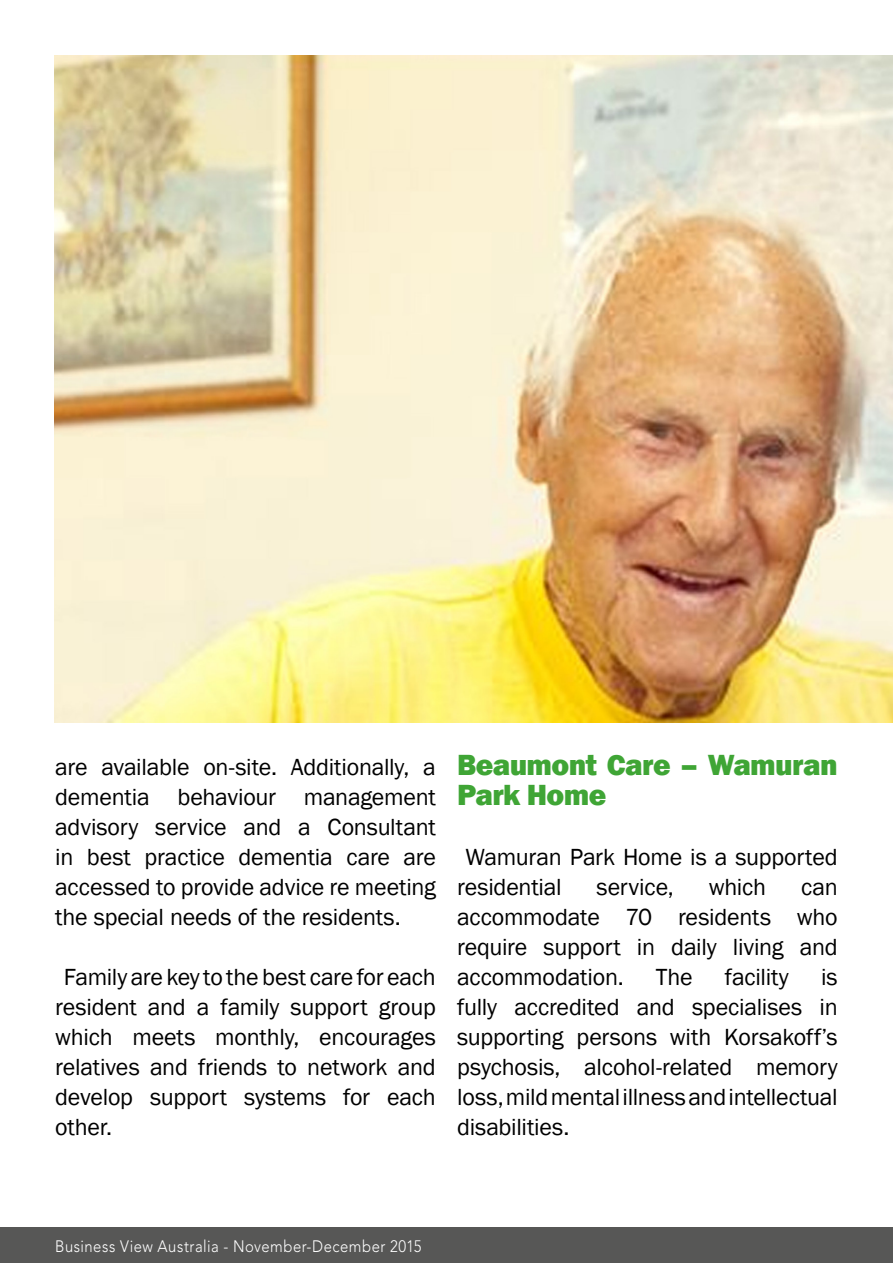
<style>
.page{position:relative;width:893px;height:1263px;background:#fff}
.page>*{position:absolute;margin:0;border:0;box-sizing:border-box;transform-origin:0 0}
.t1{font:800 30px/30px "Franklin Gothic";letter-spacing:-.02em;color:#3fa535}
.t2{font:24px/30px "Franklin Gothic";letter-spacing:-.01em;color:#000;text-align:justify}
.t3{font:300 16.5px "Avenir LT Std";letter-spacing:.035em;color:#fff;scale:.9 1}
</style>
<div class="page">
<div style="left:0;top:1228px;width:893px;height:35px;background:#575756"></div>
<img style="left:54px;top:55px;width:839px;height:667px">
<p class="t2" style="left:55px;top:753px;width:382px">are available on-site. Additionally, a dementia behaviour management advisory service and a Consultant in best practice dementia care are accessed to provide advice re meeting the special needs of the residents.</p>
<p class="t2" style="left:55px;top:963px;width:382px;text-indent:8px">Family are key to the best care for each resident and a family support group which meets monthly, encourages relatives and friends to network and develop support systems for each other.</p>
<p class="t1" style="left:457px;top:750px;width:382px">Beaumont Care – Wamuran<br>Park Home</p>
<p class="t2" style="left:457px;top:843px;width:382px;text-indent:8px">Wamuran Park Home is a supported residential</p>
<p class="t2" style="left:597px;top:873px;width:79px">service,</p>
<p class="t2" style="left:709px;top:873px;width:59px">which</p>
<p class="t2" style="left:457px;top:873px;width:382px;text-indent:344px">can accommodate 70 residents who require support in daily living and accommodation.</p>
<p class="t2" style="left:656px;top:963px;width:38px">The</p>
<p class="t2" style="left:725px;top:963px;width:65px">facility</p>
<p class="t2" style="left:457px;top:963px;width:382px;text-indent:364px">is fully accredited and specialises in supporting persons with Korsakoff’s psychosis, alcohol-related memory loss, mild mental illness and intellectual disabilities.</p>
<p class="t3" style="left:55px;top:1236px;width:408px">Business View Australia - November-December 2015</p>
</div>
